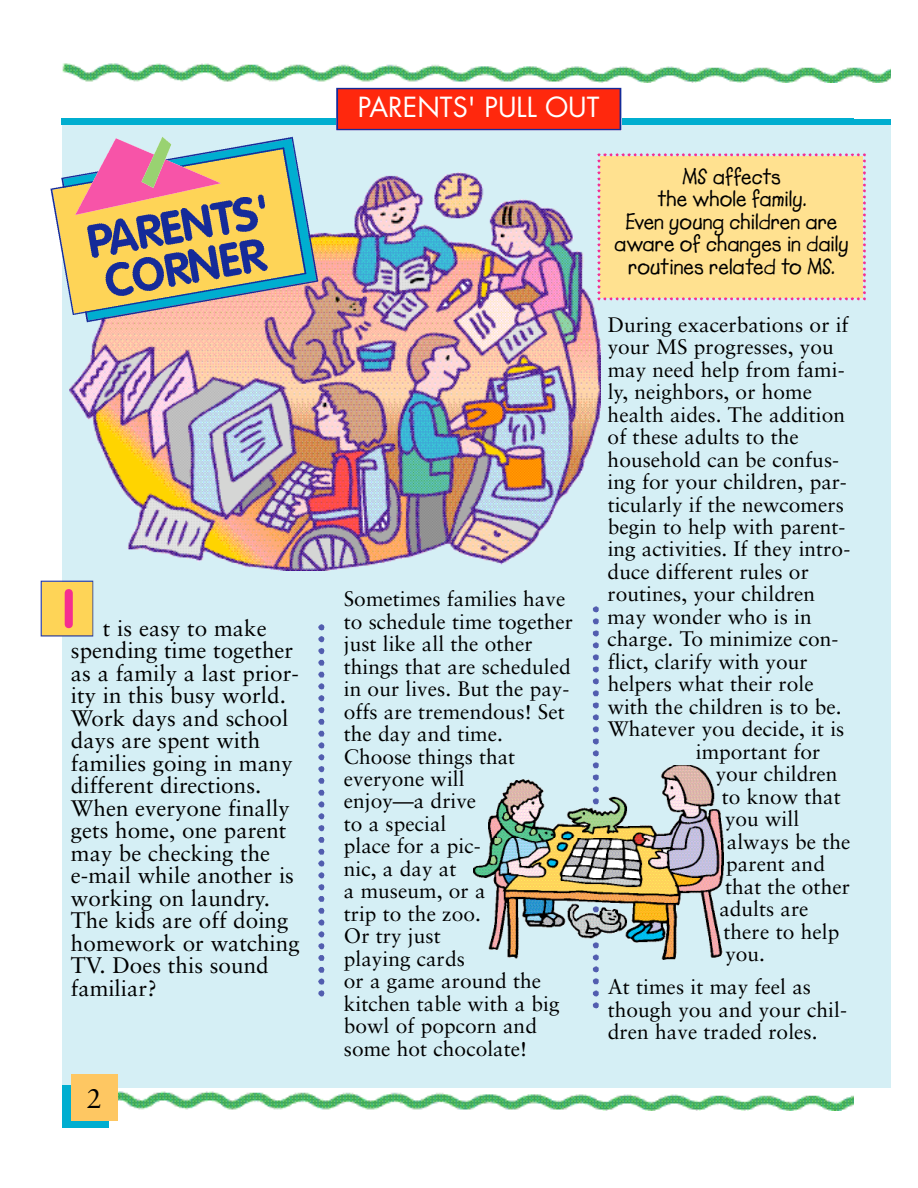
<style>
.page{position:relative;width:918px;height:1188px;background:#fff}
.page>*{position:absolute;margin:0;border:0;box-sizing:border-box;transform-origin:0 0}
.t1{font:700 54px "VAG Rounded";color:#f52e90}
.t2{font:27px "Futura";color:#fff}
.t3{font:27px "Sabon";color:#000}
.t4{font:22.5px/22.5px "Sabon";color:#000}
.t5{font:700 22.5px/22.5px "Lemonade";color:#000;text-align:center}
.t6{font:21px/22.5px "Sabon";color:#000}
</style>
<div class="page">
<div style="left:62px;top:122px;width:829px;height:966px;background:#d5eff5"></div>
<img style="left:62px;top:63px;width:829px;height:19px">
<div style="left:62px;top:119px;width:792px;height:6px;background:#00aed0"></div>
<img style="left:117px;top:1089px;width:737px;height:22px">
<div style="left:62px;top:1086px;width:46px;height:42px;background:#00aed0"></div>
<div style="left:71px;top:1074px;width:46px;height:47px;background:#fec762"></div>
<div style="left:845px;top:119px;width:46px;height:6px;background:#00aed0"></div>
<svg style="left:336px;top:88px;width:285px;height:42px;background:#ef2816"></svg>
<svg style="left:593px;top:606px;width:6px;height:402px"></svg>
<svg style="left:318px;top:624px;width:6px;height:372px"></svg>
<svg style="left:41px;top:581px;width:52px;height:55px;background:#f2cc5b"></svg>
<img style="left:69px;top:172px;width:532px;height:399px">
<svg style="left:69px;top:172px;width:249px;height:150px"></svg>
<svg style="left:50px;top:137px;width:256px;height:178px;background:#baa88f"></svg>
<div style="left:597px;top:153px;width:269px;height:147px;background:#ffe190"></div>
<img style="left:488px;top:765px;width:236px;height:73px">
<img style="left:473px;top:838px;width:251px;height:121px">
<h1 class="t1" style="left:62px;top:586px;width:14px">I</h1>
<p class="t4" style="left:71px;top:619px;width:230px;text-indent:32px">t is easy to make spending time together as a family a last prior&shy;ity in this busy world.<br>Work days and school days are spent with families going in many different directions.<br>When everyone finally gets home, one parent may be checking the e-mail while another is working on laundry.<br>The kids are off doing homework or watching<br>TV. Does this sound familiar?</p>
<p class="t3" style="left:87px;top:1087px;width:17px">2</p>
<p class="t2" style="left:358px;top:94px;width:243px">PARENTS' PULL OUT</p>
<p class="t6" style="left:344px;top:589px;width:231px">Sometimes families have to schedule time together just like all the other things that are scheduled in our lives. But the pay&shy;offs are tremendous! Set the day and time.<br>Choose things that everyone will<br>enjoy—a drive<br>to a special<br>place for a pic-<br>nic, a day at<br>a museum, or a<br>trip to the zoo.<br>Or try just<br>playing cards<br>or a game around the kitchen table with a big bowl of popcorn and some hot chocolate!</p>
<p class="t5" style="left:614px;top:168px;width:236px">MS affects<br>the whole family.<br>Even young children are aware of changes in daily routines related to MS.</p>
<p class="t6" style="left:608px;top:315px;width:242px">During exacerbations or if</p>
<p class="t6" style="left:608px;top:337px;width:228px">your MS progresses, you</p>
<p class="t6" style="left:608px;top:360px;width:239px">may need help from fami-</p>
<p class="t6" style="left:608px;top:382px;width:206px">ly, neighbors, or home</p>
<p class="t6" style="left:608px;top:405px;width:239px">health aides. The addition</p>
<p class="t6" style="left:608px;top:427px;width:193px">of these adults to the</p>
<p class="t6" style="left:608px;top:450px;width:233px">household can be confus-</p>
<p class="t6" style="left:608px;top:472px;width:241px">ing for your children, par-</p>
<p class="t6" style="left:608px;top:495px;width:238px">ticularly if the newcomers</p>
<p class="t6" style="left:608px;top:517px;width:239px">begin to help with parent-</p>
<p class="t6" style="left:608px;top:540px;width:244px">ing activities. If they intro-</p>
<p class="t6" style="left:608px;top:562px;width:203px">duce different rules or</p>
<p class="t6" style="left:608px;top:585px;width:209px">routines, your children</p>
<p class="t6" style="left:608px;top:607px;width:206px">may wonder who is in</p>
<p class="t6" style="left:608px;top:630px;width:232px">charge. To minimize con-</p>
<p class="t6" style="left:608px;top:652px;width:202px">flict, clarify with your</p>
<p class="t6" style="left:608px;top:675px;width:208px">helpers what their role</p>
<p class="t6" style="left:608px;top:697px;width:235px">with the children is to be.</p>
<p class="t6" style="left:608px;top:720px;width:238px">Whatever you decide, it is</p>
<p class="t6" style="left:696px;top:742px;width:126px">important for</p>
<p class="t6" style="left:716px;top:765px;width:123px">your children</p>
<p class="t6" style="left:722px;top:787px;width:121px">to know that</p>
<p class="t6" style="left:725px;top:810px;width:76px">you will</p>
<p class="t6" style="left:727px;top:832px;width:125px">always be the</p>
<p class="t6" style="left:726px;top:855px;width:100px">parent and</p>
<p class="t6" style="left:725px;top:877px;width:126px">that the other</p>
<p class="t6" style="left:719px;top:900px;width:91px">adults are</p>
<p class="t6" style="left:724px;top:922px;width:117px">there to help</p>
<p class="t6" style="left:725px;top:945px;width:41px">you.</p>
<p class="t6" style="left:608px;top:977px;width:241px">At times it may feel as though you and your chil&shy;dren have traded roles.</p>
</div>
